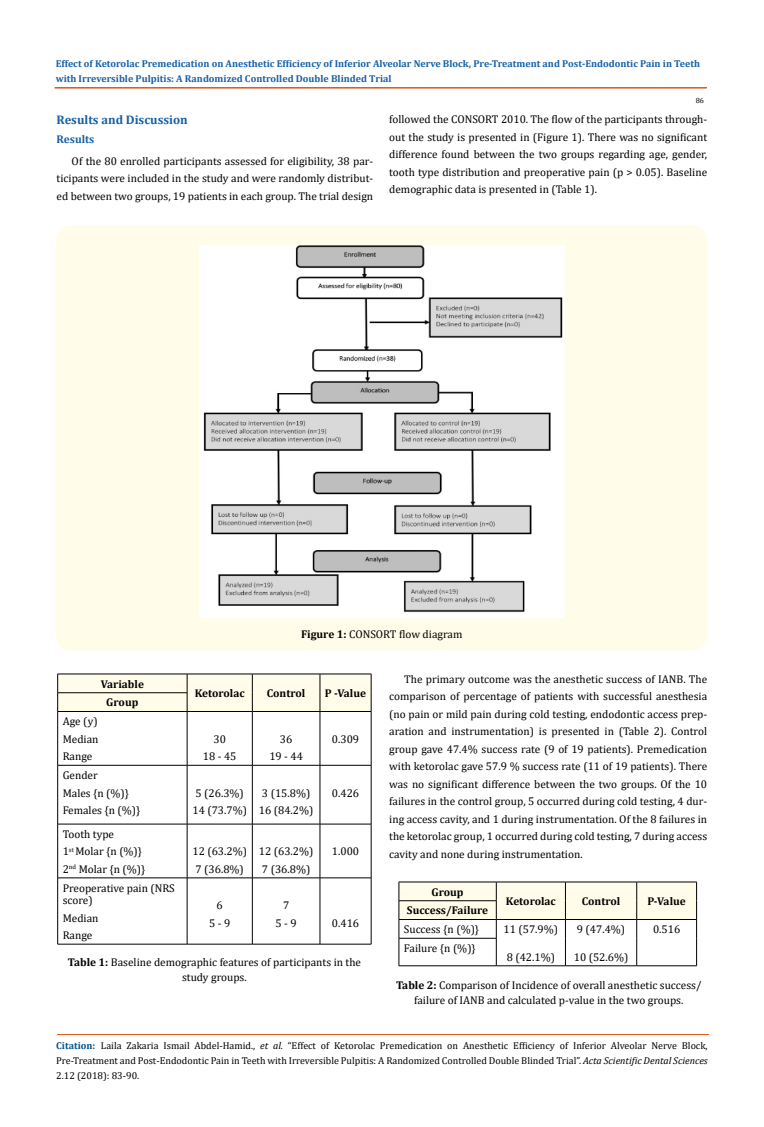
<style>
.page{position:relative;width:764px;height:1127px;background:#fff}
.page>*{position:absolute;margin:0;border:0;box-sizing:border-box;transform-origin:0 0}
.t1{font:700 12.5px "Cambria";color:#1560a6}
.t2{font:11.25px/17.5px "Cambria";color:#000}
.t3{font:700 11.25px "Cambria";color:#000}
.t4{font:700 11.25px "Cambria";color:#1560a6}
.t5{font:10px/15px "Cambria";color:#000;text-align:justify}
.t6{font:700 10px/15px "Cambria";color:#1560a6}
.t7{font:7.5px "Cambria";color:#000}
.s1{font-weight:700}
.s2{font-weight:700;color:#035089}
.s3{font-style:italic}
</style>
<div class="page">
<div style="left:56px;top:225px;width:651px;height:425px;background:#fffde9;border-radius:15px"></div>
<img style="left:200px;top:245px;width:364px;height:372px">
<hr style="left:58px;top:673px;width:129px;height:1px;background:#000">
<hr style="left:187px;top:673px;width:65px;height:1px;background:#000">
<hr style="left:252px;top:673px;width:68px;height:1px;background:#000">
<hr style="left:320px;top:673px;width:51px;height:1px;background:#000">
<svg style="left:57px;top:674px;width:315px;height:37px;background:#f4f2df"></svg>
<hr style="left:58px;top:711px;width:129px;height:1px;background:#000">
<hr style="left:57px;top:711px;width:1px;height:54px;background:#000">
<hr style="left:187px;top:711px;width:65px;height:1px;background:#000">
<hr style="left:187px;top:711px;width:1px;height:54px;background:#000">
<hr style="left:252px;top:711px;width:68px;height:1px;background:#000">
<hr style="left:252px;top:711px;width:1px;height:54px;background:#000">
<hr style="left:320px;top:711px;width:51px;height:1px;background:#000">
<hr style="left:320px;top:711px;width:1px;height:54px;background:#000">
<hr style="left:371px;top:711px;width:1px;height:54px;background:#000">
<hr style="left:58px;top:765px;width:129px;height:1px;background:#000">
<hr style="left:57px;top:765px;width:1px;height:58px;background:#000">
<hr style="left:187px;top:765px;width:65px;height:1px;background:#000">
<hr style="left:187px;top:765px;width:1px;height:58px;background:#000">
<hr style="left:252px;top:765px;width:68px;height:1px;background:#000">
<hr style="left:252px;top:765px;width:1px;height:58px;background:#000">
<hr style="left:320px;top:765px;width:51px;height:1px;background:#000">
<hr style="left:320px;top:765px;width:1px;height:58px;background:#000">
<hr style="left:371px;top:765px;width:1px;height:58px;background:#000">
<hr style="left:58px;top:823px;width:129px;height:1px;background:#000">
<hr style="left:57px;top:824px;width:1px;height:53px;background:#000">
<hr style="left:187px;top:823px;width:65px;height:1px;background:#000">
<hr style="left:187px;top:824px;width:1px;height:53px;background:#000">
<hr style="left:252px;top:823px;width:68px;height:1px;background:#000">
<hr style="left:252px;top:824px;width:1px;height:53px;background:#000">
<hr style="left:320px;top:823px;width:51px;height:1px;background:#000">
<hr style="left:320px;top:824px;width:1px;height:53px;background:#000">
<hr style="left:371px;top:824px;width:1px;height:53px;background:#000">
<hr style="left:58px;top:877px;width:129px;height:1px;background:#000">
<hr style="left:57px;top:877px;width:1px;height:66px;background:#000">
<hr style="left:187px;top:877px;width:65px;height:1px;background:#000">
<hr style="left:187px;top:877px;width:1px;height:66px;background:#000">
<hr style="left:252px;top:877px;width:68px;height:1px;background:#000">
<hr style="left:252px;top:877px;width:1px;height:66px;background:#000">
<hr style="left:320px;top:877px;width:51px;height:1px;background:#000">
<hr style="left:320px;top:877px;width:1px;height:66px;background:#000">
<hr style="left:371px;top:877px;width:1px;height:66px;background:#000">
<hr style="left:58px;top:943px;width:129px;height:1px;background:#000">
<hr style="left:187px;top:943px;width:65px;height:1px;background:#000">
<hr style="left:252px;top:943px;width:68px;height:1px;background:#000">
<hr style="left:320px;top:943px;width:51px;height:1px;background:#000">
<svg style="left:399px;top:881px;width:298px;height:84px"></svg>
<hr style="left:399px;top:965px;width:97px;height:1px;background:#000">
<hr style="left:496px;top:965px;width:69px;height:1px;background:#000">
<hr style="left:565px;top:965px;width:72px;height:1px;background:#000">
<hr style="left:637px;top:965px;width:60px;height:1px;background:#000">
<hr style="left:57px;top:1033px;width:651px;height:1px;background:#e05d1a">
<p class="t6" style="left:56px;top:56px;width:646px">Effect of Ketorolac Premedication on Anesthetic Efficiency of Inferior Alveolar Nerve Block, Pre-Treatment and Post-Endodontic Pain in Teeth with Irreversible Pulpitis: A Randomized Controlled Double Blinded Trial</p>
<p class="t7" style="left:696px;top:96px;width:10px">86</p>
<p class="t1" style="left:57px;top:111px;width:133px">Results and Discussion</p>
<p class="t2" style="left:389px;top:111px;width:319px;text-align:justify">followed the CONSORT 2010. The flow of the participants through&shy;out the study is presented in (Figure 1). There was no significant difference found between the two groups regarding age, gender, tooth type distribution and preoperative pain (p &gt; 0.05). Baseline demographic data is presented in (Table 1).</p>
<p class="t4" style="left:57px;top:131px;width:39px">Results</p>
<p class="t2" style="left:57px;top:152px;width:318px;text-align:justify;text-indent:15px">Of the 80 enrolled participants assessed for eligibility, 38 par&shy;ticipants were included in the study and were randomly distribut&shy;ed between two groups, 19 patients in each group. The trial design</p>
<p class="t2" style="left:301px;top:624px;width:163px"><span class="s1">Figure 1:</span> CONSORT flow diagram</p>
<p class="t3" style="left:101px;top:676px;width:45px">Variable</p>
<p class="t2" style="left:63px;top:712px;width:37px;text-align:justify">Age (y)<br>Median Range</p>
<p class="t3" style="left:106px;top:694px;width:34px">Group</p>
<p class="t2" style="left:63px;top:766px;width:79px">Gender<br>Males {n (%)}<br>Females {n (%)}</p>
<p class="t2" style="left:63px;top:825px;width:84px">Tooth type<br>1<sup>st</sup> Molar {n (%)}<br>2<sup>nd</sup> Molar {n (%)}</p>
<p class="t3" style="left:195px;top:685px;width:51px">Ketorolac</p>
<p class="t3" style="left:267px;top:685px;width:40px">Control</p>
<p class="t3" style="left:325px;top:685px;width:43px">P -Value</p>
<p class="t2" style="left:203px;top:730px;width:35px;text-align:center">30<br>18 - 45</p>
<p class="t2" style="left:269px;top:730px;width:35px;text-align:center">36<br>19 - 44</p>
<p class="t2" style="left:332px;top:730px;width:29px">0.309</p>
<p class="t2" style="left:192px;top:783px;width:56px">5 (26.3%)<br>14 (73.7%)</p>
<p class="t2" style="left:259px;top:783px;width:56px">3 (15.8%)<br>16 (84.2%)</p>
<p class="t2" style="left:332px;top:783px;width:29px">0.426</p>
<p class="t2" style="left:192px;top:842px;width:56px">12 (63.2%)<br>7 (36.8%)</p>
<p class="t2" style="left:259px;top:842px;width:56px">12 (63.2%)<br>7 (36.8%)</p>
<p class="t2" style="left:332px;top:842px;width:29px">1.000</p>
<p class="t2" style="left:63px;top:881px;width:114px;line-height:12.5px">Preoperative pain (NRS score)</p>
<p class="t2" style="left:63px;top:908px;width:37px">Median<br>Range</p>
<p class="t2" style="left:209px;top:896px;width:23px;text-align:center">6<br>5 - 9</p>
<p class="t2" style="left:276px;top:896px;width:23px;text-align:center">7<br>5 - 9</p>
<p class="t2" style="left:332px;top:913px;width:29px">0.416</p>
<p class="t2" style="left:68px;top:954px;width:295px;line-height:15px;text-align:center"><span class="s1">Table 1:</span> Baseline demographic features of participants in the study groups.</p>
<p class="t2" style="left:389px;top:669px;width:319px;text-align:justify;text-indent:15px">The primary outcome was the anesthetic success of IANB. The comparison of percentage of patients with successful anesthesia (no pain or mild pain during cold testing, endodontic access prep&shy;aration and instrumentation) is presented in (Table 2). Control group gave 47.4% success rate (9 of 19 patients). Premedication with ketorolac gave 57.9 % success rate (11 of 19 patients). There was no significant difference between the two groups. Of the 10 failures in the control group, 5 occurred during cold testing, 4 dur&shy;ing access cavity, and 1 during instrumentation. Of the 8 failures in the ketorolac group, 1 occurred during cold testing, 7 during access cavity and none during instrumentation.</p>
<p class="t3" style="left:431px;top:883px;width:34px">Group</p>
<p class="t3" style="left:506px;top:893px;width:51px">Ketorolac</p>
<p class="t3" style="left:582px;top:893px;width:40px">Control</p>
<p class="t3" style="left:647px;top:893px;width:40px">P-Value</p>
<p class="t3" style="left:407px;top:902px;width:83px">Success/Failure</p>
<p class="t2" style="left:404px;top:920px;width:77px">Success {n (%)}</p>
<p class="t2" style="left:503px;top:920px;width:56px">11 (57.9%)</p>
<p class="t2" style="left:507px;top:948px;width:50px">8 (42.1%)</p>
<p class="t2" style="left:577px;top:920px;width:50px">9 (47.4%)</p>
<p class="t2" style="left:574px;top:948px;width:56px">10 (52.6%)</p>
<p class="t2" style="left:653px;top:920px;width:29px">0.516</p>
<p class="t2" style="left:404px;top:939px;width:74px">Failure {n (%)}</p>
<p class="t2" style="left:396px;top:977px;width:307px;line-height:15px;text-align:center"><span class="s1">Table 2:</span> Comparison of Incidence of overall anesthetic success/ failure of IANB and calculated p-value in the two groups.</p>
<p class="t5" style="left:56px;top:1038px;width:653px"><span class="s2">Citation:</span> Laila Zakaria Ismail Abdel-Hamid., <span class="s3">et al.</span> “Effect of Ketorolac Premedication on Anesthetic Efficiency of Inferior Alveolar Nerve Block, Pre-Treatment and Post-Endodontic Pain in Teeth with Irreversible Pulpitis: A Randomized Controlled Double Blinded Trial”. <span class="s3">Acta Scientific Dental Sciences </span>2.12 (2018): 83-90.</p>
</div>
